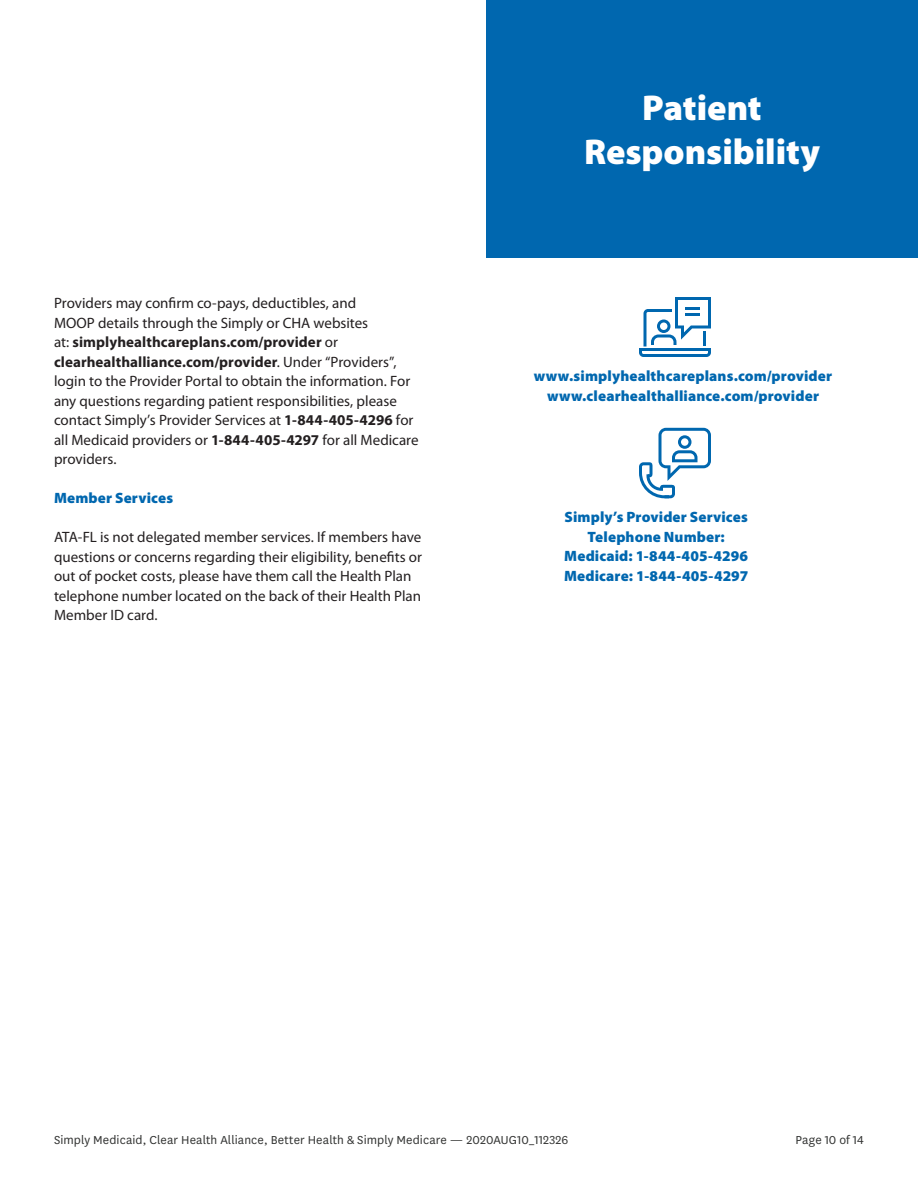
<style>
.page{position:relative;width:918px;height:1188px;background:#fff}
.page>*{position:absolute;margin:0;border:0;box-sizing:border-box;transform-origin:0 0}
.t1{font:900 36px/43.2px "Myriad Pro";color:#fff;text-align:center}
.t2{font:15px/19.5px "Myriad Pro";color:#231f20}
.t3{font:900 15px "Myriad Pro";letter-spacing:.01em;color:#0067af}
.t4{font:13.5px "National";letter-spacing:.005em;color:#323332}
.s1{font-weight:700}
</style>
<div class="page">
<svg style="left:639px;top:428px;width:72px;height:70px"></svg>
<div style="left:486px;top:0;width:432px;height:257px;background:#0067af"></div>
<svg style="left:639px;top:297px;width:72px;height:60px"></svg>
<p class="t2" style="left:54px;top:293px;width:366px">Providers may confirm co-pays, deductibles, and<br>MOOP details through the Simply or CHA websites<br>at: <span class="s1">simplyhealthcareplans.com/provider</span> or <span class="s1">clearhealthalliance.com/provider</span>. Under “Providers”, login to the Provider Portal to obtain the information. For any questions regarding patient responsibilities, please contact Simply’s Provider Services at <span class="s1">1-844-405-4296</span> for all Medicaid providers or <span class="s1">1-844-405-4297</span> for all Medicare providers.</p>
<p class="t3" style="left:54px;top:490px;width:121px">Member Services</p>
<p class="t2" style="left:54px;top:527px;width:370px">ATA-FL is not delegated member services. If members have questions or concerns regarding their eligibility, benefits or out of pocket costs, please have them call the Health Plan telephone number located on the back of their Health Plan Member ID card.</p>
<p class="t1" style="left:584px;top:87px;width:237px">Patient<br>Responsibility</p>
<p class="t3" style="left:534px;top:367px;width:300px">www.simplyhealthcareplans.com/provider</p>
<p class="t3" style="left:547px;top:387px;width:273px">www.clearhealthalliance.com/provider</p>
<p class="t3" style="left:565px;top:509px;width:185px">Simply’s Provider Services</p>
<p class="t3" style="left:588px;top:528px;width:139px">Telephone Number:</p>
<p class="t3" style="left:564px;top:548px;width:185px">Medicaid: 1-844-405-4296</p>
<p class="t3" style="left:564px;top:567px;width:186px">Medicare: 1-844-405-4297</p>
<p class="t4" style="left:54px;top:1131px;width:516px">Simply Medicaid, Clear Health Alliance, Better Health &amp; Simply Medicare — 2020AUG10_112326</p>
<p class="t4" style="left:795px;top:1131px;width:70px">Page 10 of 14</p>
</div>
